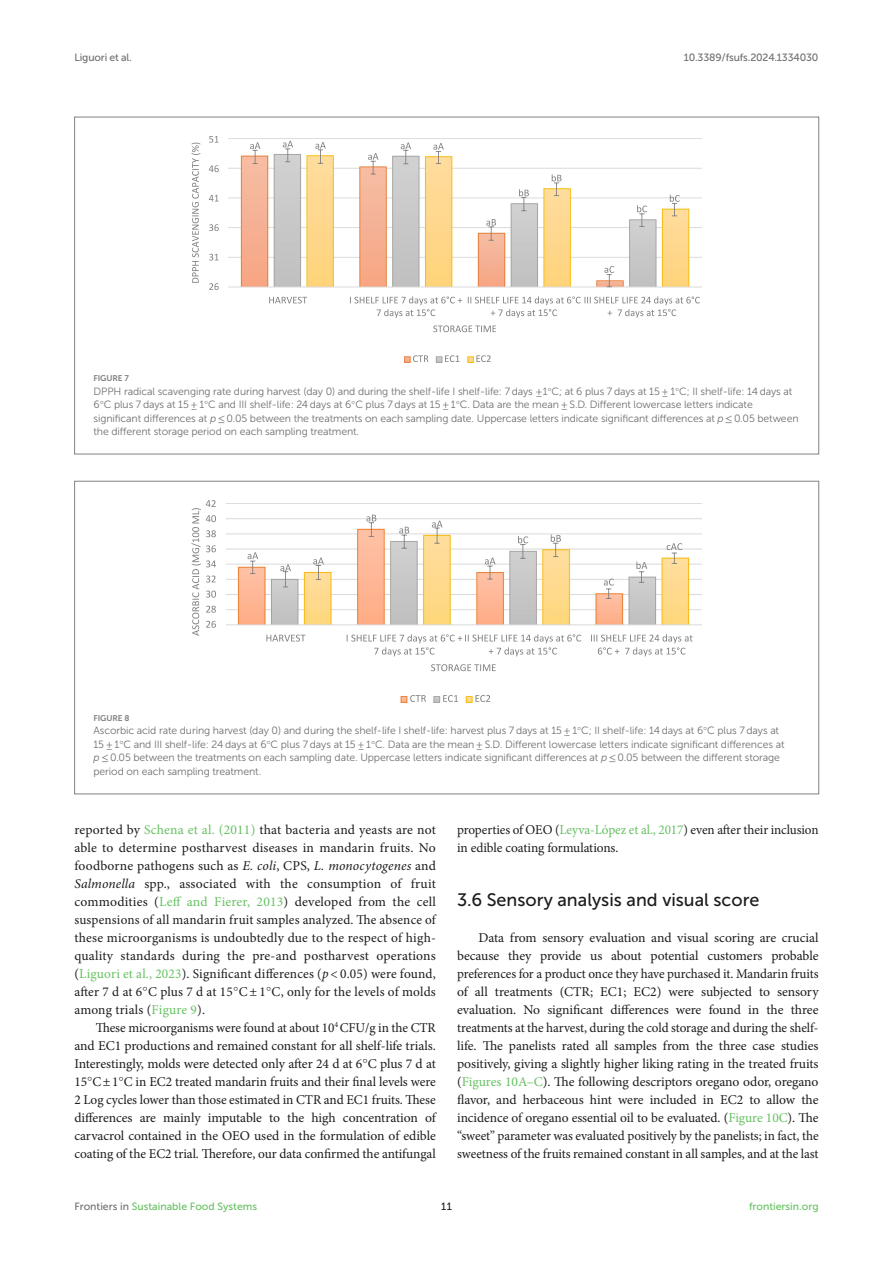
<style>
.page{position:relative;width:893px;height:1263px;background:#fff}
.page>*{position:absolute;margin:0;border:0;box-sizing:border-box;transform-origin:0 0}
.HEAD_2{font:18px "Museo Sans 500";color:#1b1c1b}
.TEXT_FLUSH{font:13.5px/18px "Minion Pro";color:#1b1c1b;text-align:justify}
.TEXT{font:13.5px/18px "Minion Pro";letter-spacing:-.005em;color:#1b1c1b;text-align:justify}
.FIG_LEG{font:10.5px/13.5px "Museo Sans 300";letter-spacing:-.01em;color:#706f70}
.t1{font:10.5px "Museo Sans 500";color:#65c161}
.t2{font:10.5px "Museo Sans 500";letter-spacing:-.015em;color:#706f70}
.t3{font:10.5px "Museo Sans 500";color:#1b1c1b}
.FIG_HD{font:8.25px "Museo Sans 700";letter-spacing:-.01em;color:#7e7f7f}
.s1{font-family:"STIX"}
.s2{font-style:italic}
.s3{font-family:"STIX General"}
.s4{color:#65c161}
.s5{color:#706f70}
</style>
<div class="page">
<img style="left:229px;top:140px;width:473px;height:222px">
<svg style="left:250px;top:142px;width:10px;height:22px"></svg>
<svg style="left:368px;top:153px;width:10px;height:22px"></svg>
<svg style="left:486px;top:219px;width:10px;height:22px"></svg>
<svg style="left:604px;top:266px;width:10px;height:21px"></svg>
<svg style="left:283px;top:141px;width:10px;height:21px"></svg>
<svg style="left:401px;top:143px;width:10px;height:21px"></svg>
<svg style="left:519px;top:189px;width:10px;height:22px"></svg>
<svg style="left:637px;top:205px;width:10px;height:22px"></svg>
<svg style="left:315px;top:142px;width:11px;height:22px"></svg>
<svg style="left:433px;top:143px;width:11px;height:21px"></svg>
<svg style="left:552px;top:174px;width:10px;height:22px"></svg>
<svg style="left:670px;top:195px;width:10px;height:21px"></svg>
<svg style="left:209px;top:283px;width:10px;height:7px"></svg>
<svg style="left:209px;top:254px;width:10px;height:6px"></svg>
<svg style="left:209px;top:224px;width:10px;height:7px"></svg>
<svg style="left:209px;top:195px;width:10px;height:6px"></svg>
<svg style="left:209px;top:165px;width:10px;height:7px"></svg>
<svg style="left:209px;top:136px;width:10px;height:7px"></svg>
<svg style="left:269px;top:297px;width:38px;height:6px"></svg>
<svg style="left:350px;top:296px;width:112px;height:22px"></svg>
<svg style="left:468px;top:296px;width:232px;height:22px"></svg>
<svg style="left:191px;top:143px;width:9px;height:140px"></svg>
<svg style="left:433px;top:325px;width:63px;height:7px"></svg>
<svg style="left:413px;top:355px;width:15px;height:7px"></svg>
<svg style="left:445px;top:355px;width:14px;height:7px"></svg>
<svg style="left:476px;top:355px;width:15px;height:7px"></svg>
<img style="left:226px;top:503px;width:476px;height:199px">
<svg style="left:248px;top:552px;width:10px;height:22px"></svg>
<svg style="left:366px;top:515px;width:10px;height:22px"></svg>
<svg style="left:485px;top:558px;width:10px;height:22px"></svg>
<svg style="left:604px;top:579px;width:10px;height:20px"></svg>
<svg style="left:280px;top:564px;width:11px;height:23px"></svg>
<svg style="left:399px;top:527px;width:10px;height:22px"></svg>
<svg style="left:518px;top:536px;width:10px;height:23px"></svg>
<svg style="left:636px;top:562px;width:11px;height:21px"></svg>
<svg style="left:313px;top:558px;width:11px;height:22px"></svg>
<svg style="left:432px;top:521px;width:10px;height:23px"></svg>
<svg style="left:551px;top:534px;width:10px;height:23px"></svg>
<svg style="left:667px;top:543px;width:15px;height:21px"></svg>
<svg style="left:266px;top:635px;width:39px;height:6px"></svg>
<svg style="left:347px;top:634px;width:234px;height:22px"></svg>
<svg style="left:591px;top:634px;width:102px;height:22px"></svg>
<svg style="left:191px;top:500px;width:25px;height:136px"></svg>
<svg style="left:431px;top:664px;width:65px;height:7px"></svg>
<svg style="left:410px;top:695px;width:16px;height:7px"></svg>
<svg style="left:443px;top:695px;width:15px;height:7px"></svg>
<svg style="left:475px;top:695px;width:15px;height:7px"></svg>
<p class="t2" style="left:74px;top:51px;width:59px">Liguori et al.</p>
<p class="t2" style="left:684px;top:51px;width:136px">10.3389/fsufs.2024.1334030</p>
<p class="FIG_HD" style="left:94px;top:374px;width:37px">FIGURE 7</p>
<p class="FIG_LEG" style="left:94px;top:384px;width:707px">DPPH radical scavenging rate during harvest (day 0) and during the shelf-life I shelf-life: 7 days ±1<span class="s1">°</span>C; at 6 plus 7 days at 15 ± 1<span class="s1">°</span>C; II shelf-life: 14 days at 6<span class="s1">°</span>C plus 7 days at 15 ± 1<span class="s1">°</span>C and III shelf-life: 24 days at 6<span class="s1">°</span>C plus 7 days at 15 ± 1<span class="s1">°</span>C. Data are the mean ± S.D. Different lowercase letters indicate significant differences at <span class="s2">p</span> <span class="s3">≤</span> 0.05 between the treatments on each sampling date. Uppercase letters indicate significant differences at <span class="s2">p</span> <span class="s3">≤</span> 0.05 between the different storage period on each sampling treatment.</p>
<p class="FIG_HD" style="left:94px;top:713px;width:37px">FIGURE 8</p>
<p class="FIG_LEG" style="left:94px;top:724px;width:692px">Ascorbic acid rate during harvest (day 0) and during the shelf-life I shelf-life: harvest plus 7 days at 15 ± 1<span class="s1">°</span>C; II shelf-life: 14 days at 6<span class="s1">°</span>C plus 7 days at 15 ± 1<span class="s1">°</span>C and III shelf-life: 24 days at 6<span class="s1">°</span>C plus 7 days at 15 ± 1<span class="s1">°</span>C. Data are the mean ± S.D. Different lowercase letters indicate significant differences at <span class="s2">p</span> <span class="s3">≤</span> 0.05 between the treatments on each sampling date. Uppercase letters indicate significant differences at <span class="s2">p</span> <span class="s3">≤</span> 0.05 between the different storage period on each sampling treatment.</p>
<p class="TEXT_FLUSH" style="left:74px;top:821px;width:363px">reported by <span class="s4">Schena et al. (2011)</span> that bacteria and yeasts are not able to determine postharvest diseases in mandarin fruits. No foodborne pathogens such as <span class="s2">E. coli</span>, CPS, <span class="s2">L. monocytogenes</span> and <span class="s2">Salmonella</span> spp., associated with the consumption of fruit commodities (<span class="s4">Leff and Fierer, 2013</span>) developed from the cell suspensions of all mandarin fruit samples analyzed. The absence of these microorganisms is undoubtedly due to the respect of high&shy;quality standards during the pre-and postharvest operations (<span class="s4">Liguori et al., 2023</span>). Significant differences (<span class="s2">p</span> &lt; 0.05) were found, after 7 d at 6<span class="s1">°</span>C plus 7 d at 15<span class="s1">°</span>C± 1<span class="s1">°</span>C, only for the levels of molds among trials (<span class="s4">Figure 9</span>).</p>
<p class="TEXT" style="left:74px;top:1019px;width:363px;text-indent:21px">These microorganisms were found at about 10<sup>4</sup> CFU/g in the CTR and EC1 productions and remained constant for all shelf-life trials.<br>Interestingly, molds were detected only after 24 d at 6<span class="s1">°</span>C plus 7 d at 15<span class="s1">°</span>C±1<span class="s1">°</span>C in EC2 treated mandarin fruits and their final levels were 2 Log cycles lower than those estimated in CTR and EC1 fruits. These differences are mainly imputable to the high concentration of carvacrol contained in the OEO used in the formulation of edible coating of the EC2 trial. Therefore, our data confirmed the antifungal</p>
<p class="TEXT" style="left:457px;top:821px;width:363px">properties of OEO (<span class="s4">Leyva-López et al., 2017</span>) even after their inclusion in edible coating formulations.</p>
<p class="HEAD_2" style="left:457px;top:890px;width:304px">3.6 Sensory analysis and visual score</p>
<p class="TEXT_FLUSH" style="left:457px;top:929px;width:363px;text-indent:21px">Data from sensory evaluation and visual scoring are crucial because they provide us about potential customers probable preferences for a product once they have purchased it. Mandarin fruits of all treatments (CTR; EC1; EC2) were subjected to sensory evaluation. No significant differences were found in the three treatments at the harvest, during the cold storage and during the shelf&shy;life. The panelists rated all samples from the three case studies positively, giving a slightly higher liking rating in the treated fruits (<span class="s4">Figures 10A–C</span>). The following descriptors oregano odor, oregano flavor, and herbaceous hint were included in EC2 to allow the incidence of oregano essential oil to be evaluated. (<span class="s4">Figure 10C</span>). The “sweet” parameter was evaluated positively by the panelists; in fact, the sweetness of the fruits remained constant in all samples, and at the last</p>
<p class="t1" style="left:74px;top:1200px;width:184px"><span class="s5">Frontiers in</span> Sustainable Food Systems</p>
<p class="t3" style="left:441px;top:1200px;width:12px">11</p>
<p class="t1" style="left:749px;top:1200px;width:71px">frontiersin.org</p>
</div>
